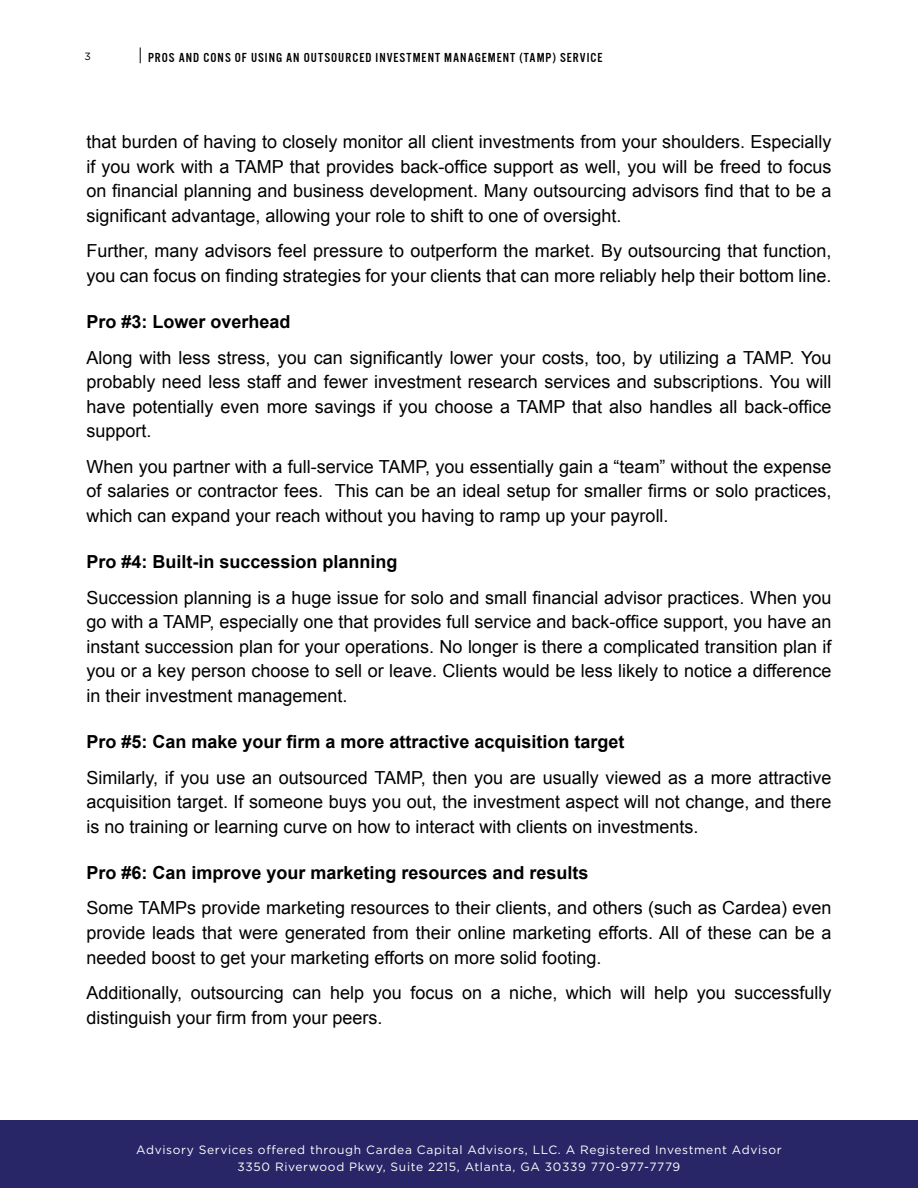
<style>
.page{position:relative;width:918px;height:1188px;background:#fff}
.page>*{position:absolute;margin:0;border:0;box-sizing:border-box;transform-origin:0 0}
.t1{font:18px/24.6px "Arial";color:#000;text-align:justify}
.t2{font:700 18px "Arial";color:#000}
.t3{font:13.5px "U.S.101";letter-spacing:.075em;color:#000}
.t4{font:12px/17.4px "Gotham";letter-spacing:.055em;color:#fff;text-align:center}
.t5{font:10.5px "Gotham";color:#000}
</style>
<div class="page">
<div style="left:0;top:1120px;width:918px;height:68px;background:#282667"></div>
<svg style="left:140px;top:47px;width:1px;height:16px"></svg>
<p class="t5" style="left:84px;top:49px;width:8px">3</p>
<p class="t3" style="left:148px;top:51px;width:456px">PROS AND CONS OF USING AN OUTSOURCED INVESTMENT MANAGEMENT (TAMP) SERVICE</p>
<p class="t1" style="left:86px;top:130px;width:747px">that burden of having to closely monitor all client investments from your shoulders. Especially if you work with a TAMP that provides back-office support as well, you will be freed to focus on financial planning and business development. Many outsourcing advisors find that to be a significant advantage, allowing your role to shift to one of oversight.</p>
<p class="t1" style="left:86px;top:239px;width:747px">Further, many advisors feel pressure to outperform the market. By outsourcing that function, you can focus on finding strategies for your clients that can more reliably help their bottom line.</p>
<p class="t2" style="left:86px;top:310px;width:206px">Pro #3: Lower overhead</p>
<p class="t1" style="left:86px;top:345px;width:747px">Along with less stress, you can significantly lower your costs, too, by utilizing a TAMP. You probably need less staff and fewer investment research services and subscriptions. You will have potentially even more savings if you choose a TAMP that also handles all back-office support.</p>
<p class="t1" style="left:86px;top:454px;width:747px">When you partner with a full-service TAMP, you essentially gain a “team” without the expense of salaries or contractor fees. This can be an ideal setup for smaller firms or solo practices, which can expand your reach without you having to ramp up your payroll.</p>
<p class="t2" style="left:86px;top:550px;width:313px">Pro #4: Built-in succession planning</p>
<p class="t1" style="left:86px;top:585px;width:747px">Succession planning is a huge issue for solo and small financial advisor practices. When you go with a TAMP, especially one that provides full service and back-office support, you have an instant succession plan for your operations. No longer is there a complicated transition plan if you or a key person choose to sell or leave. Clients would be less likely to notice a difference in their investment management.</p>
<p class="t2" style="left:86px;top:730px;width:540px">Pro #5: Can make your firm a more attractive acquisition target</p>
<p class="t1" style="left:86px;top:765px;width:747px">Similarly, if you use an outsourced TAMP, then you are usually viewed as a more attractive acquisition target. If someone buys you out, the investment aspect will not change, and there is no training or learning curve on how to interact with clients on investments.</p>
<p class="t2" style="left:86px;top:861px;width:504px">Pro #6: Can improve your marketing resources and results</p>
<p class="t1" style="left:86px;top:896px;width:747px">Some TAMPs provide marketing resources to their clients, and others (such as Cardea) even provide leads that were generated from their online marketing efforts. All of these can be a needed boost to get your marketing efforts on more solid footing.</p>
<p class="t1" style="left:86px;top:981px;width:747px">Additionally, outsourcing can help you focus on a niche, which will help you successfully distinguish your firm from your peers.</p>
<p class="t4" style="left:136px;top:1141px;width:647px">Advisory Services offered through Cardea Capital Advisors, LLC. A Registered Investment Advisor<br>3350 Riverwood Pkwy, Suite 2215, Atlanta, GA 30339 770-977-7779</p>
</div>
